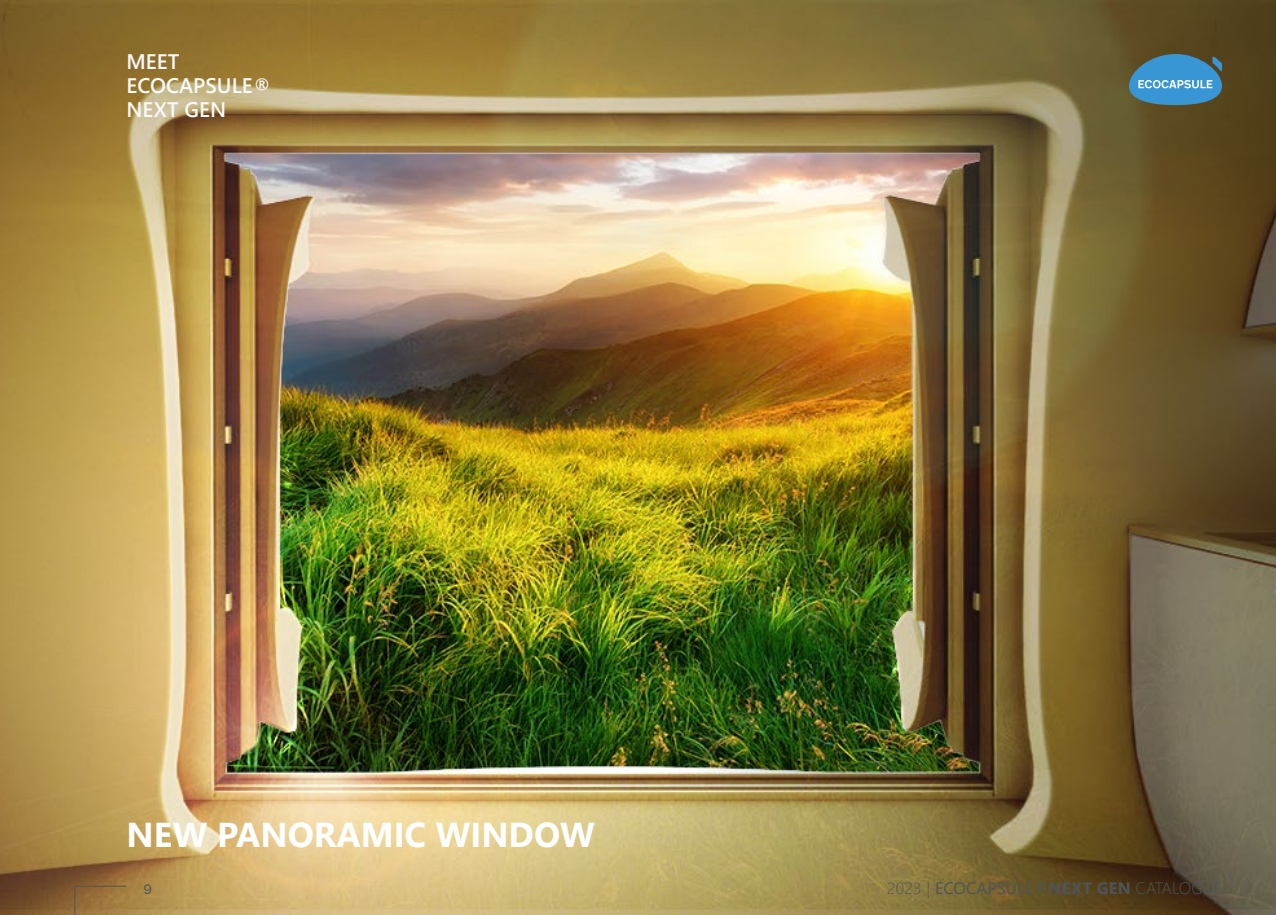
<style>
.page{position:relative;width:1276px;height:915px;background:#fff}
.page>*{position:absolute;margin:0;border:0;box-sizing:border-box;transform-origin:0 0}
.t1{font:700 34.5px "Segoe UI";color:#fdfefe}
.t2{font:600 21px/24px "Segoe UI";color:#f8f9f9}
.t3{font:300 16.5px "Segoe UI";letter-spacing:.01em;color:#4d555b}
.t4{font:13.5px "New Transport";color:#4d555b}
.s1{font-weight:400}
.s2{font-weight:700}
</style>
<div class="page">
<img style="left:0;top:0;width:1276px;height:914px">
<svg style="left:74px;top:885px;width:53px;height:29px"></svg>
<svg style="left:1129px;top:54px;width:93px;height:51px"></svg>
<p class="t2" style="left:126px;top:49px;width:146px">MEET<br>ECOCAPSULE®<br>NEXT GEN</p>
<h1 class="t1" style="left:126px;top:809px;width:470px">NEW PANORAMIC WINDOW</h1>
<p class="t4" style="left:144px;top:880px;width:10px">9</p>
<p class="t3" style="left:887px;top:875px;width:336px">2023 | <span class="s1">ECOCAPSULE®</span><span class="s2">NEXT GEN</span> CATALOGUE</p>
</div>
